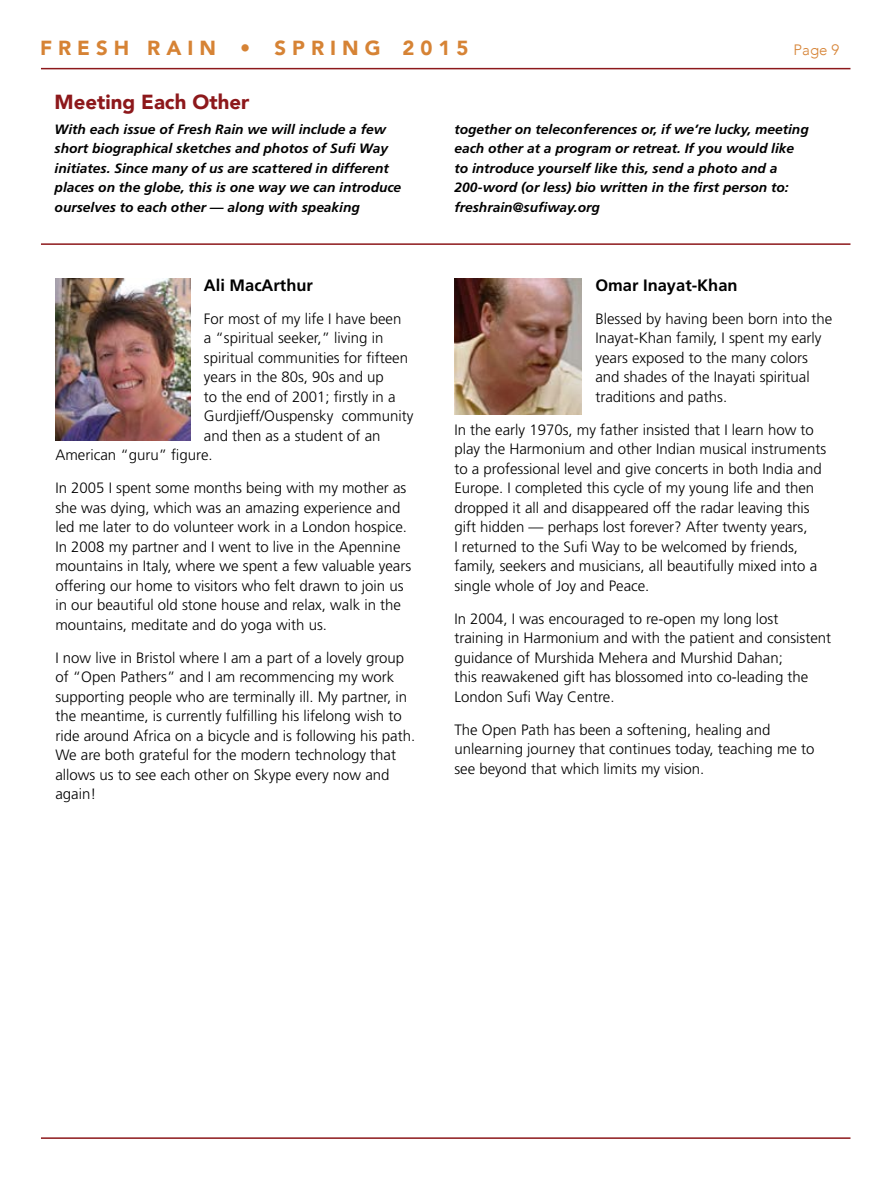
<style>
.page{position:relative;width:891px;height:1188px;background:#fff}
.page>*{position:absolute;margin:0;border:0;box-sizing:border-box;transform-origin:0 0}
.t1{font:900 20.4px "Avenir";color:#d68335}
.t2{font:900 20.4px "Avenir";color:#8d181b}
.t3{font:700 16.5px "Frutiger";color:#000}
.t4{font:300 15px/19.5px "Frutiger";color:#000}
.t5{font:300 15px "Avenir";color:#d68335}
.t6{font:italic 700 13.5px/19.5px "Frutiger";color:#000}
</style>
<div class="page">
<hr style="left:41px;top:68px;width:809px;height:1px;background:#8d181b">
<hr style="left:41px;top:243px;width:809px;height:2px;background:#8d181b">
<hr style="left:41px;top:1137px;width:809px;height:2px;background:#8d181b">
<img style="left:55px;top:278px;width:135px;height:162px">
<img style="left:454px;top:278px;width:128px;height:136px">
<h1 class="t1" style="left:40px;top:30px;width:430px">F R E S H R A I N • S P R I N G 2 0 1 5</h1>
<p class="t5" style="left:794px;top:41px;width:47px">Page 9</p>
<h1 class="t2" style="left:55px;top:84px;width:196px">Meeting Each Other</h1>
<p class="t6" style="left:55px;top:119px;width:348px">With each issue of Fresh Rain we will include a few short biographical sketches and photos of Sufi Way initiates. Since many of us are scattered in different places on the globe, this is one way we can introduce ourselves to each other — along with speaking</p>
<p class="t6" style="left:454px;top:119px;width:356px">together on teleconferences or, if we’re lucky, meeting each other at a program or retreat. If you would like to introduce yourself like this, send a photo and a 200-word (or less) bio written in the first person to: freshrain@sufiway.org</p>
<p class="t3" style="left:204px;top:275px;width:111px">Ali MacArthur</p>
<p class="t4" style="left:204px;top:309px;width:199px">For most of my life I have been</p>
<p class="t4" style="left:204px;top:328px;width:181px">a “spiritual seeker,” living in</p>
<p class="t4" style="left:204px;top:348px;width:206px">spiritual communities for fifteen</p>
<p class="t4" style="left:204px;top:367px;width:182px">years in the 80s, 90s and up</p>
<p class="t4" style="left:204px;top:387px;width:193px">to the end of 2001; firstly in a</p>
<p class="t4" style="left:204px;top:406px;width:211px">Gurdjieff/Ouspensky community</p>
<p class="t4" style="left:204px;top:426px;width:178px">and then as a student of an</p>
<p class="t4" style="left:55px;top:445px;width:159px">American “guru” figure.</p>
<p class="t4" style="left:55px;top:478px;width:357px">In 2005 I spent some months being with my mother as she was dying, which was an amazing experience and led me later to do volunteer work in a London hospice.<br>In 2008 my partner and I went to live in the Apennine mountains in Italy, where we spent a few valuable years offering our home to visitors who felt drawn to join us in our beautiful old stone house and relax, walk in the mountains, meditate and do yoga with us.</p>
<p class="t4" style="left:55px;top:648px;width:361px">I now live in Bristol where I am a part of a lovely group of “Open Pathers” and I am recommencing my work supporting people who are terminally ill. My partner, in the meantime, is currently fulfilling his lifelong wish to ride around Africa on a bicycle and is following his path.<br>We are both grateful for the modern technology that allows us to see each other on Skype every now and again!</p>
<p class="t3" style="left:595px;top:275px;width:144px">Omar Inayat-Khan</p>
<p class="t4" style="left:595px;top:309px;width:239px">Blessed by having been born into the<br>Inayat-Khan family, I spent my early years exposed to the many colors and shades of the Inayati spiritual traditions and paths.</p>
<p class="t4" style="left:454px;top:420px;width:373px">In the early 1970s, my father insisted that I learn how to play the Harmonium and other Indian musical instruments to a professional level and give concerts in both India and Europe. I completed this cycle of my young life and then dropped it all and disappeared off the radar leaving this gift hidden — perhaps lost forever? After twenty years,<br>I returned to the Sufi Way to be welcomed by friends, family, seekers and musicians, all beautifully mixed into a single whole of Joy and Peace.</p>
<p class="t4" style="left:454px;top:609px;width:378px">In 2004, I was encouraged to re-open my long lost training in Harmonium and with the patient and consistent guidance of Murshida Mehera and Murshid Dahan;<br>this reawakened gift has blossomed into co-leading the London Sufi Way Centre.</p>
<p class="t4" style="left:454px;top:720px;width:362px">The Open Path has been a softening, healing and unlearning journey that continues today, teaching me to see beyond that which limits my vision.</p>
</div>
